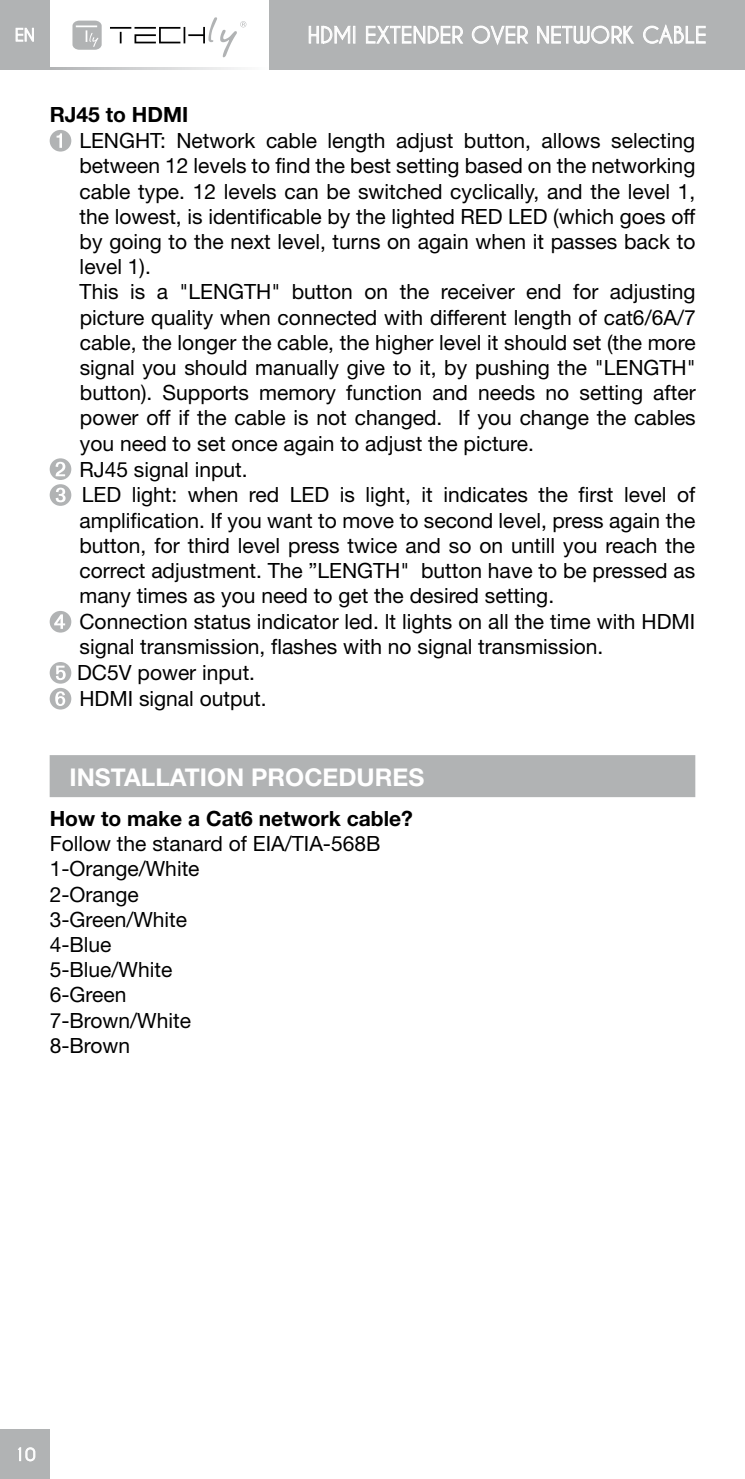
<style>
.page{position:relative;width:745px;height:1479px;background:#fff}
.page>*{position:absolute;margin:0;border:0;box-sizing:border-box;transform-origin:0 0}
.t1{font:700 24.5px "Helvetica Neue LT Std";color:#fff}
.t2{font:700 22.75px "Caviar Dreams";color:#fff}
.t3{font:21px/25.2px "Helvetica Neue LT Std";color:#000}
.t4{font:700 21px "Helvetica Neue LT Std";color:#000}
</style>
<div class="page">
<svg style="left:50px;top:68px;width:190px;height:1px"></svg>
<hr style="left:744px;top:0;width:1px;height:69px;background:#b1b3b4">
<div style="left:0;top:0;width:50px;height:69px;background:#b1b3b4"></div>
<div style="left:269px;top:0;width:475px;height:69px;background:#b1b3b4"></div>
<hr style="left:110px;top:27px;width:21px;height:2px;background:#000">
<svg style="left:72px;top:21px;width:30px;height:29px"></svg>
<svg style="left:134px;top:17px;width:112px;height:40px"></svg>
<div style="left:0;top:1429px;width:50px;height:49px;background:#b1b3b4"></div>
<svg style="left:18px;top:1447px;width:18px;height:14px"></svg>
<svg style="left:308px;top:26px;width:47px;height:18px"></svg>
<svg style="left:366px;top:26px;width:97px;height:18px"></svg>
<svg style="left:472px;top:26px;width:56px;height:19px"></svg>
<svg style="left:537px;top:26px;width:96px;height:18px"></svg>
<svg style="left:643px;top:24px;width:62px;height:20px"></svg>
<svg style="left:16px;top:28px;width:18px;height:14px"></svg>
<div style="left:50px;top:755px;width:644px;height:42px;background:#b1b3b4"></div>
<svg style="left:50px;top:130px;width:21px;height:22px"></svg>
<svg style="left:50px;top:458px;width:21px;height:48px"></svg>
<svg style="left:50px;top:611px;width:21px;height:21px"></svg>
<svg style="left:50px;top:662px;width:21px;height:47px"></svg>
<p class="t2" style="left:307px;top:22px;width:400px">HDMI EXTENDER OVER NETWORK CABLE</p>
<p class="t4" style="left:50px;top:102px;width:140px">RJ45 to HDMI</p>
<p class="t3" style="left:77px;top:128px;width:619px">LENGHT: Network cable length adjust button, allows selecting between 12 levels to find the best setting based on the networking cable type. 12 levels can be switched cyclically, and the level 1, the lowest, is identificable by the lighted RED LED (which goes off by going to the next level, turns on again when it passes back to level 1).<br>This is a "LENGTH" button on the receiver end for adjusting picture quality when connected with different length of cat6/6A/7 cable, the longer the cable, the higher level it should set (the more signal you should manually give to it, by pushing the "LENGTH" button). Supports memory function and needs no setting after power off if the cable is not changed. If you change the cables you need to set once again to adjust the picture.<br>RJ45 signal input.<br>LED light: when red LED is light, it indicates the first level of amplification. If you want to move to second level, press again the button, for third level press twice and so on untill you reach the correct adjustment. The ”LENGTH" button have to be pressed as many times as you need to get the desired setting.<br>Connection status indicator led. lt lights on all the time with HDMI signal transmission, flashes with no signal transmission.<br>DC5V power input.<br>HDMI signal output.</p>
<p class="t1" style="left:69px;top:762px;width:356px">INSTALLATION PROCEDURES</p>
<p class="t4" style="left:50px;top:805px;width:364px">How to make a Cat6 network cable?</p>
<p class="t3" style="left:50px;top:830px;width:332px">Follow the stanard of EIA/TIA-568B<br>1-Orange/White<br>2-Orange<br>3-Green/White<br>4-Blue<br>5-Blue/White<br>6-Green<br>7-Brown/White<br>8-Brown</p>
</div>
